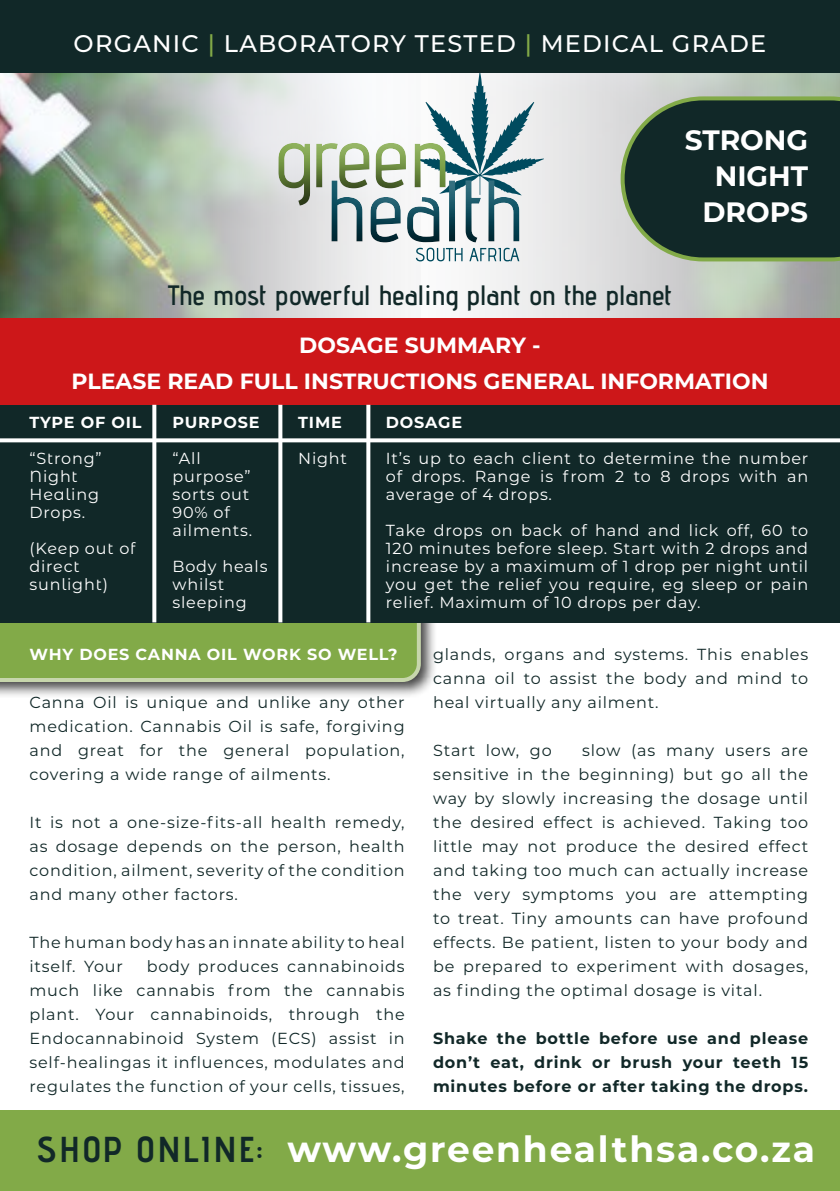
<style>
.page{position:relative;width:840px;height:1191px;background:#fff}
.page>*{position:absolute;margin:0;border:0;box-sizing:border-box;transform-origin:0 0}
.t1{font:700 36px "Montserrat";letter-spacing:.05em;color:#fff}
.t2{font:600 28px "Advent Pro";color:#112828}
.t3{font:700 28px/36px "Montserrat";color:#fff;text-align:right}
.t4{font:500 24px "Montserrat";letter-spacing:.05em;color:#fff}
.t5{font:700 22px/36px "Montserrat";color:#fff;text-align:center}
.t6{font:16px/24px "Montserrat";letter-spacing:.05em;color:#112828;text-align:justify}
.t7{font:16px/18px "Montserrat";letter-spacing:.05em;color:#fff}
.t8{font:700 16px/24px "Montserrat";letter-spacing:.05em;color:#112828;text-align:justify}
.t9{font:700 16px "Montserrat";letter-spacing:.05em;color:#fff}
.t10{font:16px/18px "Montserrat Alternates";letter-spacing:.05em;color:#fff}
.s1{color:#82aa48}
.s2{font-family:"Advent Pro";color:#112828}
</style>
<div class="page">
<img style="left:420px;top:72px;width:419px;height:245px">
<img style="left:0;top:72px;width:420px;height:245px">
<div style="left:0;top:317px;width:839px;height:88px;background:#cd1719"></div>
<div style="left:0;top:581px;width:436px;height:116px;background:#000;opacity:.75"></div>
<svg style="left:0;top:622px;width:420px;height:60px;background:#84aa4e"></svg>
<div style="left:0;top:405px;width:839px;height:217px;background:#112828"></div>
<div style="left:261px;top:127px;width:200px;height:80px;background:#000;opacity:.75"></div>
<svg style="left:278px;top:72px;width:265px;height:170px"></svg>
<div style="left:313px;top:166px;width:222px;height:78px;background:#fff;opacity:.75"></div>
<div style="left:313px;top:171px;width:222px;height:73px;background:#000;opacity:.75"></div>
<svg style="left:415px;top:248px;width:104px;height:13px"></svg>
<div style="left:0;top:0;width:839px;height:72px;background:#112828"></div>
<div style="left:0;top:1110px;width:839px;height:81px;background:#82aa48"></div>
<svg style="left:152px;top:405px;width:4px;height:217px"></svg>
<svg style="left:278px;top:405px;width:4px;height:217px"></svg>
<svg style="left:366px;top:405px;width:4px;height:217px"></svg>
<svg style="left:0;top:438px;width:839px;height:4px;background:#e9ebeb"></svg>
<svg style="left:620px;top:96px;width:219px;height:165px;background:#293e39"></svg>
<h3 class="t4" style="left:74px;top:26px;width:693px">ORGANIC <span class="s1">|</span> LABORATORY TESTED <span class="s1">|</span> MEDICAL GRADE</h3>
<h2 class="t3" style="left:684px;top:120px;width:125px">STRONG<br>NIGHT<br>DROPS</h2>
<h2 class="t2" style="left:168px;top:278px;width:505px">The most powerful healing plant on the planet</h2>
<h3 class="t5" style="left:71px;top:326px;width:698px">DOSAGE SUMMARY -<br>PLEASE READ FULL INSTRUCTIONS GENERAL INFORMATION</h3>
<p class="t9" style="left:29px;top:411px;width:113px">TYPE OF OIL</p>
<p class="t10" style="left:29px;top:449px;width:74px">“Strong”<br>Night<br>Healing<br>Drops.</p>
<p class="t10" style="left:29px;top:539px;width:107px">(Keep out of direct sunlight)</p>
<p class="t9" style="left:172px;top:411px;width:88px">PURPOSE</p>
<p class="t7" style="left:172px;top:449px;width:81px">“All purpose” sorts out<br>90% of ailments.</p>
<p class="t7" style="left:172px;top:557px;width:96px">Body heals whilst sleeping</p>
<p class="t9" style="left:298px;top:411px;width:45px">TIME</p>
<p class="t7" style="left:298px;top:449px;width:50px">Night</p>
<p class="t9" style="left:385px;top:411px;width:78px">DOSAGE</p>
<p class="t7" style="left:385px;top:449px;width:423px;text-align:justify">It’s up to each client to determine the number of drops. Range is from 2 to 8 drops with an average of 4 drops.</p>
<p class="t7" style="left:385px;top:521px;width:423px;text-align:justify">Take drops on back of hand and lick off, 60 to 120 minutes before sleep. Start with 2 drops and increase by a maximum of 1 drop per night until you get the relief you require, eg sleep or pain relief. Maximum of 10 drops per day.</p>
<p class="t9" style="left:29px;top:643px;width:369px">WHY DOES CANNA OIL WORK SO WELL?</p>
<p class="t6" style="left:29px;top:690px;width:376px">Canna Oil is unique and unlike any other medication. Cannabis Oil is safe, forgiving and great for the general population, covering a wide range of ailments.</p>
<p class="t6" style="left:29px;top:810px;width:376px">It is not a one-size-fits-all health remedy, as dosage depends on the person, health condition, ailment, severity of the condition and many other factors.</p>
<p class="t6" style="left:29px;top:930px;width:376px">The human body has an innate ability to heal itself. Your</p>
<p class="t6" style="left:29px;top:954px;width:376px;text-indent:117px">body produces cannabinoids much like cannabis from the cannabis plant. Your cannabinoids, through the Endocannabinoid System (ECS) assist in self-healingas it influences, modulates and regulates the function of your cells, tissues,</p>
<p class="t6" style="left:433px;top:642px;width:376px">glands, organs and systems. This enables canna oil to assist the body and mind to heal virtually any ailment.</p>
<p class="t6" style="left:433px;top:738px;width:120px">Start low, go</p>
<p class="t6" style="left:433px;top:738px;width:376px;text-indent:149px">slow (as many users are sensitive in the beginning) but go all the way by slowly increasing the dosage until the desired effect is achieved. Taking too little may not produce the desired effect and taking too much can actually increase the very symptoms you are attempting to treat. Tiny amounts can have profound effects. Be patient, listen to your body and be prepared to experiment with dosages, as finding the optimal dosage is vital.</p>
<p class="t8" style="left:433px;top:1026px;width:376px">Shake the bottle before use and please don’t eat, drink or brush your teeth 15 minutes before or after taking the drops.</p>
<h1 class="t1" style="left:37px;top:1123px;width:779px"><span class="s2">SHOP ONLINE:</span> www.greenhealthsa.co.za</h1>
</div>
